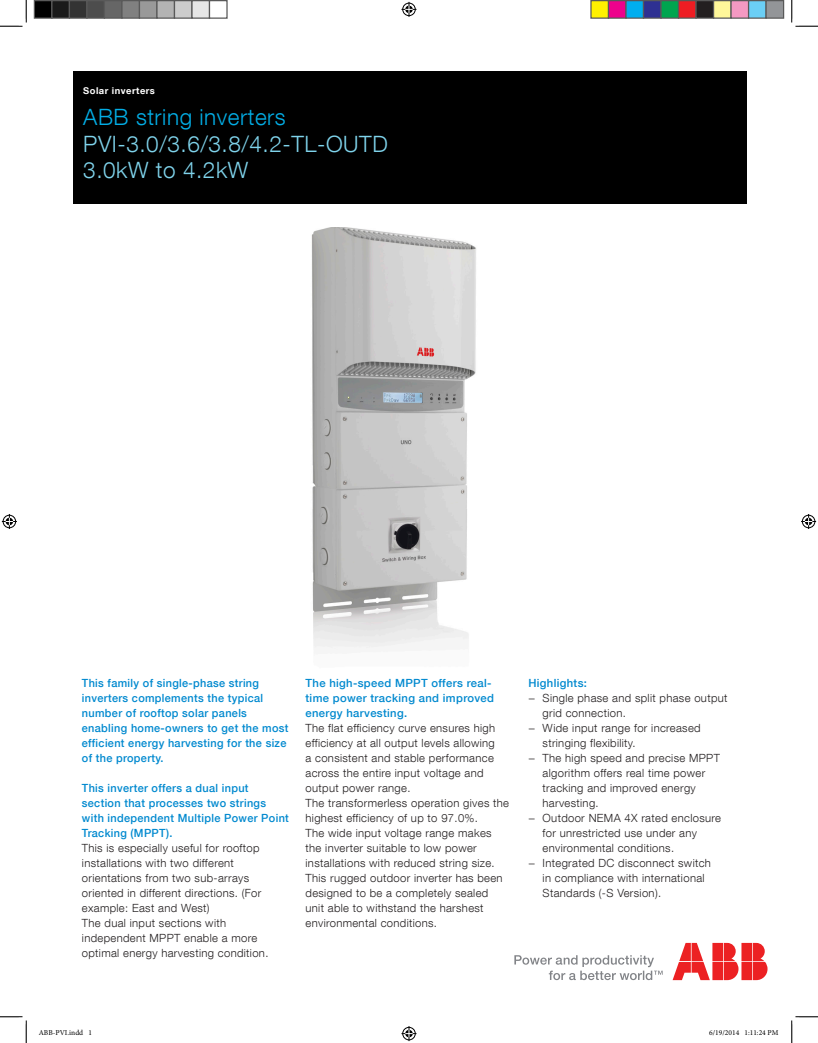
<style>
.page{position:relative;width:818px;height:1043px;background:#fff}
.page>*{position:absolute;margin:0;border:0;box-sizing:border-box;transform-origin:0 0}
.Smaller_cover_title{font:300 22.5px "ABB Neue Helvetica";letter-spacing:.025em;color:#7fd3eb}
.Smaller_cover_title-2{font:300 22.5px "ABB Neue Helvetica";letter-spacing:.025em;color:#03ade5}
.Bodytext{font:300 11.25px/15px "ABB Neue Helvetica";letter-spacing:.03em;color:#231f20}
.Bodytext-2{font:500 11.25px/15px "ABB Neue Helvetica";letter-spacing:.03em;color:#0089cf}
.Title_for_body_text{font:500 11.25px/15px "ABB Neue Helvetica";letter-spacing:.03em;color:#0089cf}
.Document_name{font:700 9.38px "ABB Neue Helvetica";letter-spacing:.05em;color:#fff}
.t1{font:7.5px "Minion Pro";color:#000}
.s1{font-family:"Myriad Pro";font-weight:400}
</style>
<div class="page">
<div style="left:73px;top:71px;width:674px;height:133px;background:#000"></div>
<img style="left:311px;top:227px;width:165px;height:423px">
<svg style="left:514px;top:955px;width:148px;height:25px"></svg>
<svg style="left:672px;top:942px;width:95px;height:38px"></svg>
<svg style="left:0;top:0;width:27px;height:27px"></svg>
<svg style="left:0;top:1016px;width:27px;height:26px"></svg>
<svg style="left:791px;top:0;width:27px;height:27px"></svg>
<svg style="left:791px;top:1016px;width:27px;height:26px"></svg>
<svg style="left:401px;top:2px;width:15px;height:15px"></svg>
<svg style="left:401px;top:1026px;width:15px;height:15px"></svg>
<svg style="left:2px;top:514px;width:15px;height:15px"></svg>
<svg style="left:801px;top:514px;width:15px;height:15px"></svg>
<div style="left:34px;top:1px;width:18px;height:17px;background:#000"></div>
<div style="left:34px;top:0;width:18px;height:19px;border:1px solid #595959"></div>
<div style="left:52px;top:1px;width:17px;height:17px;background:#1a1a1a"></div>
<div style="left:51px;top:0;width:19px;height:19px;border:1px solid #595959"></div>
<div style="left:69px;top:1px;width:18px;height:17px;background:#333"></div>
<div style="left:69px;top:0;width:19px;height:19px;border:1px solid #595959"></div>
<div style="left:87px;top:1px;width:17px;height:17px;background:#4d4d4d"></div>
<div style="left:86px;top:0;width:19px;height:19px;border:1px solid #595959"></div>
<div style="left:104px;top:1px;width:18px;height:17px;background:#666"></div>
<div style="left:104px;top:0;width:18px;height:19px;border:1px solid #595959"></div>
<div style="left:122px;top:1px;width:17px;height:17px;background:#808080"></div>
<div style="left:121px;top:0;width:19px;height:19px;border:1px solid #595959"></div>
<div style="left:139px;top:1px;width:18px;height:17px;background:#999"></div>
<div style="left:139px;top:0;width:19px;height:19px;border:1px solid #595959"></div>
<div style="left:157px;top:1px;width:17px;height:17px;background:#b3b3b3"></div>
<div style="left:156px;top:0;width:19px;height:19px;border:1px solid #595959"></div>
<div style="left:174px;top:1px;width:18px;height:17px;background:#ccc"></div>
<div style="left:174px;top:0;width:18px;height:19px;border:1px solid #595959"></div>
<div style="left:192px;top:1px;width:17px;height:17px;background:#e6e6e6"></div>
<div style="left:191px;top:0;width:19px;height:19px;border:1px solid #595959"></div>
<div style="left:209px;top:0;width:19px;height:19px;border:1px solid #595959"></div>
<div style="left:591px;top:1px;width:17px;height:17px;background:#fff101"></div>
<div style="left:590px;top:0;width:19px;height:19px;border:1px solid #595959"></div>
<div style="left:608px;top:1px;width:18px;height:17px;background:#ed028c"></div>
<div style="left:608px;top:0;width:18px;height:19px;border:1px solid #595959"></div>
<div style="left:626px;top:1px;width:17px;height:17px;background:#00aeef"></div>
<div style="left:625px;top:0;width:19px;height:19px;border:1px solid #595959"></div>
<div style="left:643px;top:1px;width:18px;height:17px;background:#2e3092"></div>
<div style="left:642px;top:0;width:19px;height:19px;border:1px solid #595959"></div>
<div style="left:661px;top:1px;width:17px;height:17px;background:#00a54f"></div>
<div style="left:660px;top:0;width:19px;height:19px;border:1px solid #595959"></div>
<div style="left:678px;top:1px;width:18px;height:17px;background:#ee1d23"></div>
<div style="left:678px;top:0;width:18px;height:19px;border:1px solid #595959"></div>
<div style="left:696px;top:1px;width:17px;height:17px;background:#231f20"></div>
<div style="left:695px;top:0;width:19px;height:19px;border:1px solid #595959"></div>
<div style="left:713px;top:1px;width:18px;height:17px;background:#fff79a"></div>
<div style="left:712px;top:0;width:19px;height:19px;border:1px solid #595959"></div>
<div style="left:731px;top:1px;width:17px;height:17px;background:#f499c2"></div>
<div style="left:730px;top:0;width:19px;height:19px;border:1px solid #595959"></div>
<div style="left:748px;top:1px;width:18px;height:17px;background:#6bcff6"></div>
<div style="left:748px;top:0;width:18px;height:19px;border:1px solid #595959"></div>
<div style="left:766px;top:1px;width:17px;height:17px;background:#939598"></div>
<div style="left:765px;top:0;width:19px;height:19px;border:1px solid #595959"></div>
<p class="Document_name" style="left:83px;top:84px;width:73px">Solar inverters</p>
<p class="Smaller_cover_title-2" style="left:83px;top:103px;width:204px">ABB string inverters</p>
<p class="Smaller_cover_title" style="left:83px;top:130px;width:306px">PVI-3.0/3.6/3.8/4.2-TL-OUTD</p>
<p class="Smaller_cover_title" style="left:83px;top:156px;width:166px">3.0kW to 4.2kW</p>
<p class="Bodytext-2" style="left:82px;top:675px;width:208px">This family of single-phase string inverters complements the typical number of rooftop solar panels enabling home-owners to get the most efficient energy harvesting for the size of the property.</p>
<p class="Bodytext-2" style="left:82px;top:780px;width:208px">This inverter offers a dual input section that processes two strings with independent Multiple Power Point<br>Tracking (MPPT).</p>
<p class="Bodytext" style="left:82px;top:840px;width:181px">This is especially useful for rooftop installations with two different orientations from two sub-arrays oriented in different directions. (For example: East and West)</p>
<p class="Bodytext" style="left:82px;top:915px;width:188px">The dual input sections with independent MPPT enable a more optimal energy harvesting condition.</p>
<p class="Title_for_body_text" style="left:305px;top:675px;width:190px">The high-speed MPPT offers real&shy;time power tracking and improved energy harvesting.</p>
<p class="Bodytext" style="left:305px;top:720px;width:191px">The flat efficiency curve ensures high efficiency at all output levels allowing a consistent and stable performance across the entire input voltage and output power range.</p>
<p class="Bodytext" style="left:305px;top:795px;width:205px">The transformerless operation gives the highest efficiency of up to 97.0%.</p>
<p class="Bodytext" style="left:305px;top:825px;width:191px">The wide input voltage range makes the inverter suitable to low power installations with reduced string size.</p>
<p class="Bodytext" style="left:305px;top:870px;width:198px">This rugged outdoor inverter has been designed to be a completely sealed unit able to withstand the harshest environmental conditions.</p>
<p class="Bodytext-2" style="left:528px;top:675px;width:60px">Highlights:</p>
<p class="Bodytext" style="left:542px;top:690px;width:186px;text-indent:-14px"><span class="s1">−</span> Single phase and split phase output grid connection.</p>
<p class="Bodytext" style="left:542px;top:720px;width:160px;text-indent:-14px"><span class="s1">−</span> Wide input range for increased stringing flexibility.</p>
<p class="Bodytext" style="left:542px;top:750px;width:179px;text-indent:-14px"><span class="s1">−</span> The high speed and precise MPPT algorithm offers real time power tracking and improved energy harvesting.</p>
<p class="Bodytext" style="left:542px;top:810px;width:180px;text-indent:-14px"><span class="s1">−</span> Outdoor NEMA 4X rated enclosure for unrestricted use under any environmental conditions.</p>
<p class="Bodytext" style="left:542px;top:855px;width:170px;text-indent:-14px"><span class="s1">−</span> Integrated DC disconnect switch in compliance with international<br>Standards (-S Version).</p>
<p class="t1" style="left:39px;top:1028px;width:55px">ABB-PVI.indd 1</p>
<p class="t1" style="left:709px;top:1028px;width:71px">6/19/2014 1:11:24 PM</p>
</div>
